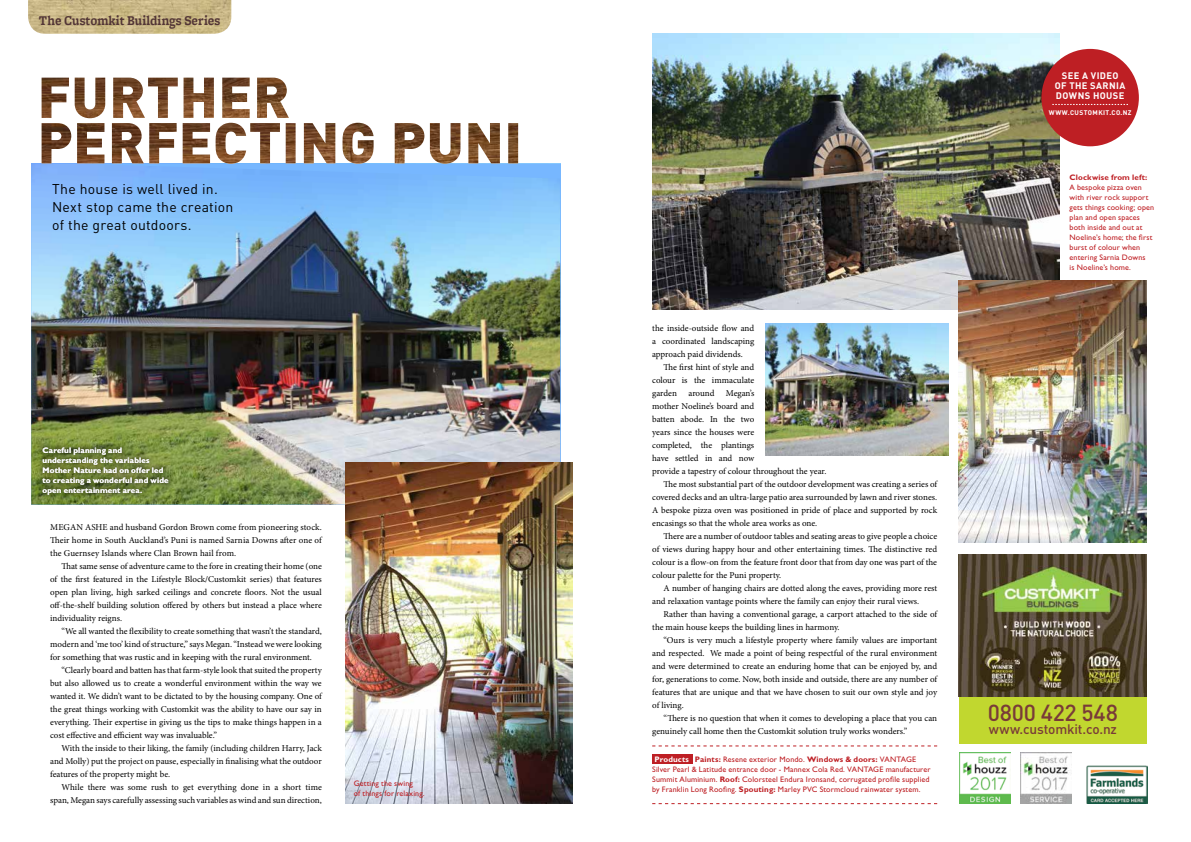
<style>
.page{position:relative;width:1191px;height:842px;background:#fff}
.page>*{position:absolute;margin:0;border:0;box-sizing:border-box;transform-origin:0 0}
.t1{font:500 23px "DIN Pro";letter-spacing:-.01em;color:#793b38}
.t2{font:14px/18px "DIN Pro";letter-spacing:.015em;color:#000}
.t3{font:700 14px "Freight Micro";letter-spacing:.005em;color:#533636;scale:.87 1}
.t4{font:500 13.6px "DIN Pro";letter-spacing:-.01em;color:#793b38}
.t5{font:700 9.4px/10px "DIN Pro";letter-spacing:.04em;color:#fff;text-align:center}
.t6{font:9px/13px "Minion Pro";color:#000;text-align:justify}
.t7{font:8px/10px "Gill Sans Std";letter-spacing:.015em;color:#be1f24}
.t8{font:700 8px/10px "Gill Sans Std";letter-spacing:.02em;color:#fff}
.t9{font:700 8px "Gill Sans Std";letter-spacing:.02em;color:#be1f24}
.t10{font:700 6.7px "DIN Pro";letter-spacing:.055em;color:#fff}
.s1{font-weight:700;color:#fff}
.s2{font-weight:700}
</style>
<div class="page">
<div style="left:652px;top:754px;width:40px;height:10px;background:#be1f24"></div>
<img style="left:31px;top:164px;width:529px;height:341px">
<div style="left:959px;top:697px;width:187px;height:46px;background:#c1d72f"></div>
<img style="left:959px;top:554px;width:187px;height:142px">
<img style="left:1086px;top:765px;width:61px;height:39px">
<img style="left:28px;top:0;width:203px;height:34px">
<svg style="left:42px;top:118px;width:476px;height:46px"></svg>
<img style="left:42px;top:78px;width:247px;height:40px">
<img style="left:346px;top:463px;width:226px;height:341px">
<img style="left:765px;top:323px;width:183px;height:132px">
<img style="left:652px;top:34px;width:408px;height:275px">
<img style="left:959px;top:281px;width:187px;height:262px">
<svg style="left:652px;top:745px;width:285px;height:1px"></svg>
<svg style="left:652px;top:803px;width:285px;height:1px"></svg>
<div style="left:1041px;top:49px;width:97px;height:97px;background:#be1f24;border-radius:50%"></div>
<svg style="left:1052px;top:104px;width:76px;height:1px"></svg>
<img style="left:959px;top:752px;width:51px;height:51px">
<img style="left:1020px;top:753px;width:51px;height:50px">
<div style="left:37px;top:441px;width:137px;height:59px;background:#000;opacity:.7"></div>
<h2 class="t3" style="left:39px;top:12px;width:210px">The Customkit Buildings Series</h2>
<h2 class="t2" style="left:52px;top:179px;width:183px">The house is well lived in.<br>Next stop came the creation of the great outdoors.</h2>
<p class="t8" style="left:43px;top:445px;width:127px">Careful planning and understanding the variables<br>Mother Nature had on offer led to creating a wonderful and wide open entertainment area.</p>
<p class="t6" style="left:50px;top:521px;width:273px">MEGAN ASHE and husband Gordon Brown come from pioneering stock.<br>Their home in South Auckland’s Puni is named Sarnia Downs after one of the Guernsey Islands where Clan Brown hail from.</p>
<p class="t6" style="left:50px;top:560px;width:273px;text-indent:11px">That same sense of adventure came to the fore in creating their home (one of the first featured in the Lifestyle Block/Customkit series) that features open plan living, high sarked ceilings and concrete floors. Not the usual off-the-shelf building solution offered by others but instead a place where individuality reigns.</p>
<p class="t6" style="left:50px;top:625px;width:273px;text-indent:11px">“We all wanted the flexibility to create something that wasn’t the standard, modern and ‘me too’ kind of structure,” says Megan. “Instead we were looking for something that was rustic and in keeping with the rural environment.</p>
<p class="t6" style="left:50px;top:664px;width:273px;text-indent:11px">“Clearly board and batten has that farm-style look that suited the property but also allowed us to create a wonderful environment within the way we wanted it. We didn’t want to be dictated to by the housing company. One of the great things working with Customkit was the ability to have our say in everything. Their expertise in giving us the tips to make things happen in a cost effective and efficient way was invaluable.”</p>
<p class="t6" style="left:50px;top:742px;width:273px;text-indent:11px">With the inside to their liking, the family (including children Harry, Jack and Molly) put the project on pause, especially in finalising what the outdoor features of the property might be.</p>
<p class="t6" style="left:50px;top:781px;width:273px;text-align:right">While there was some rush to get everything done in a short time span, Megan says carefully assessing such variables as wind and sun direction,</p>
<p class="t7" style="left:354px;top:778px;width:72px">Getting the swing<br>of things for relaxing.</p>
<p class="t6" style="left:652px;top:321px;width:104px">the inside-outside flow and a coordinated landscaping approach paid dividends.</p>
<p class="t6" style="left:652px;top:360px;width:104px;text-indent:11px">The first hint of style and colour is the immaculate garden</p>
<p class="t6" style="left:688px;top:386px;width:28px">around</p>
<p class="t6" style="left:726px;top:386px;width:30px">Megan’s</p>
<p class="t6" style="left:652px;top:399px;width:104px">mother Noeline’s board and</p>
<p class="t6" style="left:652px;top:412px;width:104px">batten abode. In the two</p>
<p class="t6" style="left:652px;top:425px;width:104px">years since the houses were</p>
<p class="t6" style="left:652px;top:438px;width:104px">completed, the plantings</p>
<p class="t6" style="left:652px;top:451px;width:104px">have settled in and now</p>
<p class="t6" style="left:652px;top:464px;width:176px">provide a tapestry of colour throughout the year.</p>
<p class="t6" style="left:663px;top:477px;width:275px">The most substantial part of the outdoor development was creating a series of</p>
<p class="t6" style="left:652px;top:490px;width:286px">covered decks and an ultra-large patio area surrounded by lawn and river stones.</p>
<p class="t6" style="left:652px;top:503px;width:286px">A bespoke pizza oven was positioned in pride of place and supported by rock</p>
<p class="t6" style="left:652px;top:516px;width:166px">encasings so that the whole area works as one.</p>
<p class="t6" style="left:663px;top:529px;width:275px">There are a number of outdoor tables and seating areas to give people a choice</p>
<p class="t6" style="left:652px;top:542px;width:286px">of views during happy hour and other entertaining times. The distinctive red</p>
<p class="t6" style="left:652px;top:555px;width:286px">colour is a flow-on from the feature front door that from day one was part of the</p>
<p class="t6" style="left:652px;top:568px;width:131px">colour palette for the Puni property.</p>
<p class="t6" style="left:663px;top:581px;width:275px">A number of hanging chairs are dotted along the eaves, providing more rest</p>
<p class="t6" style="left:652px;top:594px;width:268px">and relaxation vantage points where the family can enjoy their rural views.</p>
<p class="t6" style="left:663px;top:607px;width:275px">Rather than having a conventional garage, a carport attached to the side of</p>
<p class="t6" style="left:652px;top:620px;width:189px">the main house keeps the building lines in harmony.</p>
<p class="t6" style="left:663px;top:633px;width:275px">“Ours is very much a lifestyle property where family values are important</p>
<p class="t6" style="left:652px;top:646px;width:286px">and respected. We made a point of being respectful of the rural environment</p>
<p class="t6" style="left:652px;top:659px;width:286px">and were determined to create an enduring home that can be enjoyed by, and</p>
<p class="t6" style="left:652px;top:672px;width:286px">for, generations to come. Now, both inside and outside, there are any number of</p>
<p class="t6" style="left:652px;top:685px;width:286px">features that are unique and that we have chosen to suit our own style and joy</p>
<p class="t6" style="left:652px;top:698px;width:33px">of living.</p>
<p class="t6" style="left:663px;top:711px;width:275px">“There is no question that when it comes to developing a place that you can</p>
<p class="t6" style="left:652px;top:724px;width:257px">genuinely call home then the Customkit solution truly works wonders.”</p>
<p class="t7" style="left:652px;top:755px;width:280px"><span class="s1">Products</span> <span class="s2">Paints:</span> Resene exterior Mondo. <span class="s2">Windows &amp; doors:</span> VANTAGE Silver Pearl &amp; Latitude entrance door - Mannex Cola Red. VANTAGE manufacturer Summit Aluminium. <span class="s2">Roof:</span> Colorsteel Endura Ironsand, corrugated profile supplied by Franklin Long Roofing. <span class="s2">Spouting:</span> Marley PVC Stormcloud rainwater system.</p>
<p class="t5" style="left:1054px;top:70px;width:72px">SEE A VIDEO<br>OF THE SARNIA<br>DOWNS HOUSE</p>
<p class="t10" style="left:1048px;top:108px;width:84px">WWW.CUSTOMKIT.CO.NZ</p>
<p class="t9" style="left:1069px;top:172px;width:79px">Clockwise from left:</p>
<p class="t7" style="left:1069px;top:182px;width:86px">A bespoke pizza oven with river rock support gets things cooking; open plan and open spaces both inside and out at<br>Noeline’s home; the first burst of colour when entering Sarnia Downs<br>is Noeline’s home.</p>
<h1 class="t1" style="left:987px;top:697px;width:132px">0800 422 548</h1>
<h3 class="t4" style="left:988px;top:720px;width:130px">www.customkit.co.nz</h3>
</div>
